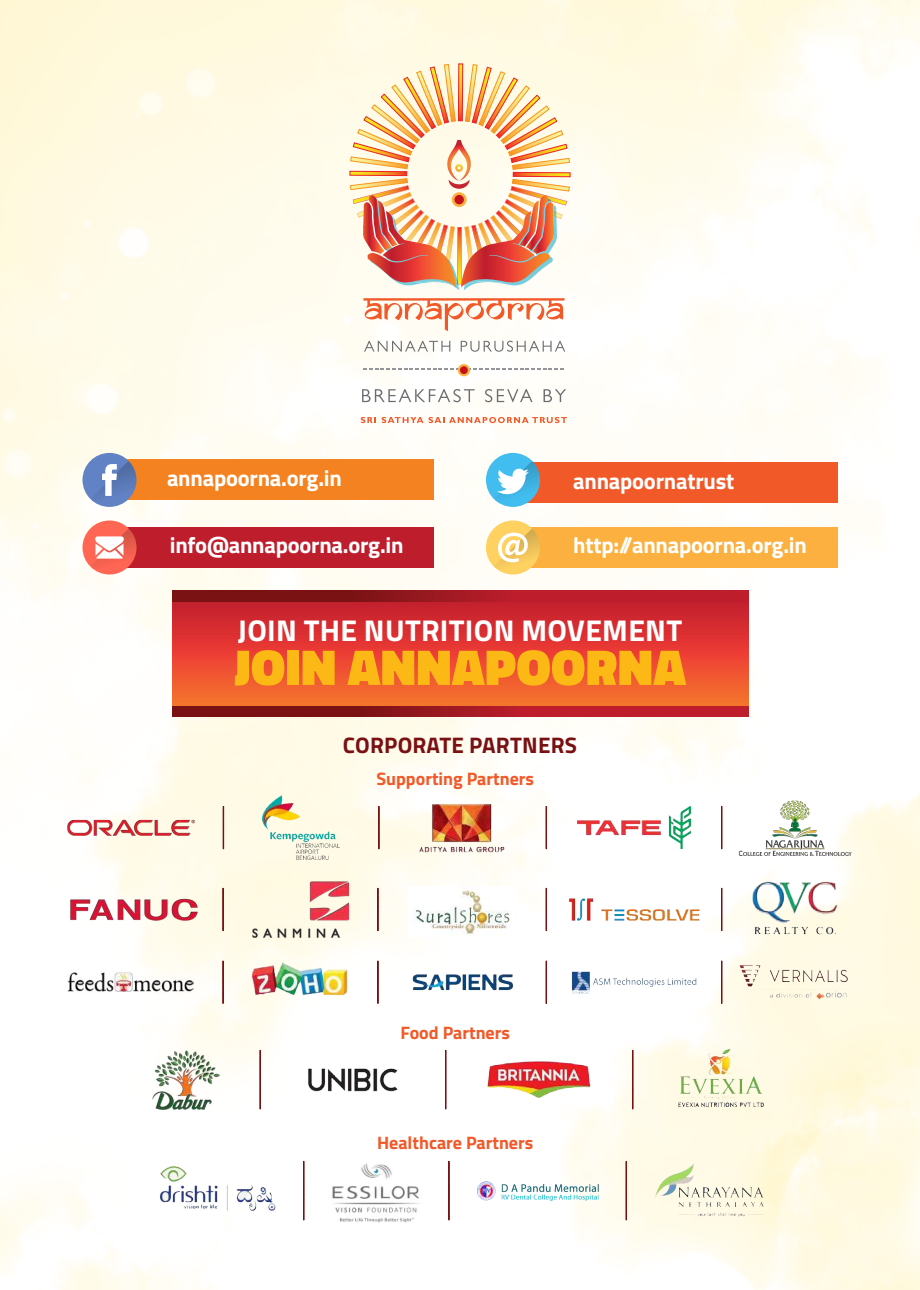
<style>
.page{position:relative;width:920px;height:1290px;background:#fff}
.page>*{position:absolute;margin:0;border:0;box-sizing:border-box;transform-origin:0 0}
.t1{font:900 51px "Titillium";letter-spacing:.01em;color:#fcb814}
.t2{font:700 30px "Titillium";letter-spacing:.01em;color:#fff}
.t3{font:700 22.5px "Titillium";letter-spacing:-.01em;color:#fff}
.t4{font:700 22.5px "Titillium";letter-spacing:.01em;color:#791113}
.t5{font:700 18px "Titillium";color:#f15929}
</style>
<div class="page">
<img style="left:0;top:0;width:920px;height:1290px">
<div style="left:100px;top:459px;width:334px;height:41px;background:#f58220"></div>
<div style="left:82px;top:453px;width:54px;height:54px;background:#6182c4;border-radius:50%"></div>
<svg style="left:90px;top:461px;width:49px;height:48px"></svg>
<div style="left:503px;top:527px;width:334px;height:41px;background:#fbb03f"></div>
<div style="left:486px;top:520px;width:54px;height:54px;background:#ffd161;border-radius:50%"></div>
<svg style="left:494px;top:528px;width:49px;height:49px"></svg>
<div style="left:100px;top:527px;width:334px;height:41px;background:#be1d2c"></div>
<div style="left:82px;top:520px;width:54px;height:54px;background:#ff6654;border-radius:50%"></div>
<svg style="left:90px;top:528px;width:49px;height:49px"></svg>
<div style="left:503px;top:462px;width:334px;height:41px;background:#f15929"></div>
<div style="left:486px;top:453px;width:54px;height:54px;background:#42bdf0;border-radius:50%"></div>
<svg style="left:494px;top:461px;width:49px;height:48px"></svg>
<svg style="left:352px;top:173px;width:53px;height:1px"></svg>
<div style="left:350px;top:171px;width:57px;height:5px;border:1px solid #ee2123"></div>
<svg style="left:515px;top:174px;width:53px;height:1px"></svg>
<div style="left:513px;top:172px;width:57px;height:5px;border:1px solid #ee2123"></div>
<svg style="left:363px;top:369px;width:201px;height:1px"></svg>
<svg style="left:363px;top:298px;width:201px;height:33px"></svg>
<svg style="left:364px;top:341px;width:86px;height:11px"></svg>
<svg style="left:461px;top:341px;width:104px;height:11px"></svg>
<svg style="left:362px;top:389px;width:113px;height:13px"></svg>
<svg style="left:485px;top:389px;width:48px;height:13px"></svg>
<svg style="left:543px;top:389px;width:23px;height:13px"></svg>
<svg style="left:361px;top:417px;width:15px;height:6px"></svg>
<svg style="left:382px;top:417px;width:41px;height:6px"></svg>
<svg style="left:429px;top:417px;width:138px;height:6px"></svg>
<svg style="left:350px;top:178px;width:220px;height:112px"></svg>
<img style="left:447px;top:172px;width:24px;height:9px">
<svg style="left:350px;top:64px;width:220px;height:108px;background:#fbdcb3"></svg>
<img style="left:449px;top:180px;width:20px;height:9px">
<svg style="left:452px;top:192px;width:15px;height:15px"></svg>
<div style="left:454px;top:195px;width:10px;height:9px;background:#c4121a;border-radius:50%"></div>
<svg style="left:458px;top:364px;width:12px;height:12px"></svg>
<div style="left:460px;top:366px;width:8px;height:8px;background:#c4121a;border-radius:50%"></div>
<svg style="left:172px;top:591px;width:576px;height:126px;background:#a11b21"></svg>
<div style="left:172px;top:602px;width:576px;height:103px;background:linear-gradient(to bottom,#cb1731,#fd7030)"></div>
<img style="left:153px;top:1164px;width:126px;height:53px">
<img style="left:329px;top:1159px;width:95px;height:63px">
<img style="left:474px;top:1178px;width:127px;height:25px">
<img style="left:651px;top:1161px;width:116px;height:59px">
<svg style="left:303px;top:1161px;width:1px;height:59px"></svg>
<svg style="left:448px;top:1161px;width:2px;height:59px"></svg>
<svg style="left:626px;top:1161px;width:1px;height:59px"></svg>
<img style="left:153px;top:1050px;width:66px;height:59px">
<img style="left:301px;top:1061px;width:104px;height:37px">
<img style="left:487px;top:1052px;width:105px;height:55px">
<img style="left:674px;top:1046px;width:93px;height:67px">
<svg style="left:260px;top:1050px;width:1px;height:59px"></svg>
<svg style="left:445px;top:1050px;width:1px;height:59px"></svg>
<svg style="left:632px;top:1050px;width:1px;height:59px"></svg>
<svg style="left:223px;top:806px;width:1px;height:43px"></svg>
<svg style="left:222px;top:888px;width:2px;height:43px"></svg>
<svg style="left:222px;top:961px;width:2px;height:43px"></svg>
<svg style="left:378px;top:806px;width:2px;height:43px"></svg>
<svg style="left:377px;top:888px;width:2px;height:43px"></svg>
<svg style="left:377px;top:961px;width:2px;height:43px"></svg>
<svg style="left:546px;top:806px;width:1px;height:43px"></svg>
<svg style="left:546px;top:888px;width:1px;height:43px"></svg>
<svg style="left:546px;top:961px;width:1px;height:43px"></svg>
<svg style="left:721px;top:806px;width:1px;height:43px"></svg>
<svg style="left:721px;top:888px;width:1px;height:43px"></svg>
<svg style="left:721px;top:961px;width:1px;height:43px"></svg>
<img style="left:68px;top:809px;width:134px;height:37px">
<img style="left:68px;top:971px;width:125px;height:22px">
<img style="left:68px;top:898px;width:133px;height:23px">
<img style="left:263px;top:796px;width:77px;height:63px">
<img style="left:253px;top:962px;width:95px;height:40px">
<img style="left:253px;top:882px;width:95px;height:55px">
<img style="left:415px;top:801px;width:95px;height:53px">
<img style="left:410px;top:971px;width:104px;height:22px">
<img style="left:408px;top:886px;width:108px;height:51px">
<img style="left:578px;top:806px;width:112px;height:43px">
<img style="left:571px;top:971px;width:126px;height:22px">
<img style="left:567px;top:893px;width:133px;height:32px">
<img style="left:737px;top:798px;width:115px;height:58px">
<img style="left:737px;top:962px;width:115px;height:40px">
<img style="left:751px;top:879px;width:87px;height:60px">
<p class="t3" style="left:167px;top:461px;width:176px">annapoorna.org.in</p>
<p class="t3" style="left:573px;top:464px;width:163px">annapoornatrust</p>
<p class="t3" style="left:170px;top:528px;width:235px">info@annapoorna.org.in</p>
<p class="t3" style="left:573px;top:528px;width:235px">http://annapoorna.org.in</p>
<h2 class="t2" style="left:238px;top:608px;width:446px">JOIN THE NUTRITION MOVEMENT</h2>
<h1 class="t1" style="left:234px;top:630px;width:453px">JOIN ANNAPOORNA</h1>
<p class="t4" style="left:343px;top:728px;width:236px">CORPORATE PARTNERS</p>
<p class="t5" style="left:376px;top:765px;width:159px">Supporting Partners</p>
<p class="t5" style="left:400px;top:1019px;width:111px">Food Partners</p>
<p class="t5" style="left:377px;top:1129px;width:158px">Healthcare Partners</p>
</div>
